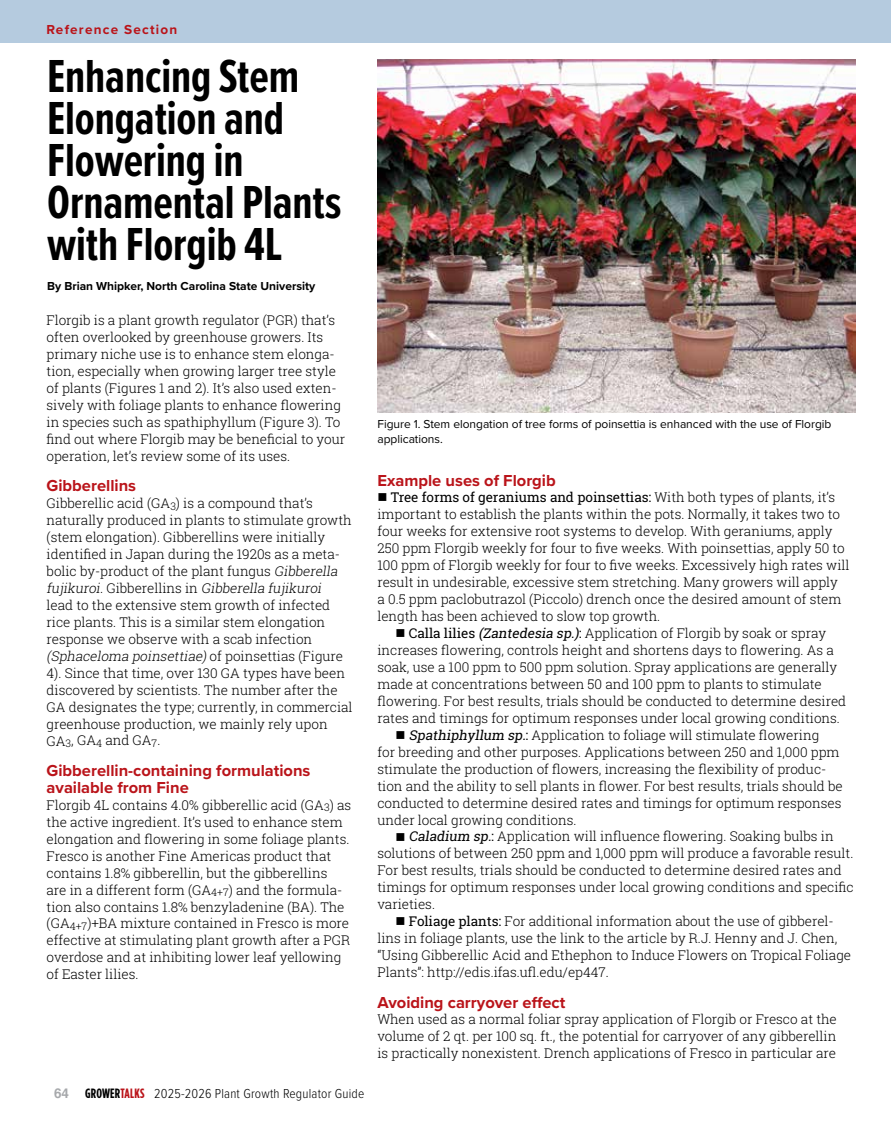
<style>
.page{position:relative;width:891px;height:1134px;background:#fff}
.page>*{position:absolute;margin:0;border:0;box-sizing:border-box;transform-origin:0 0}
.t1{font:700 48px/42px "Proxima Nova Ex Cn";letter-spacing:-.005em;color:#000}
.t2{font:700 16.5px/17px "Proxima Nova";color:#ba141a}
.t3{font:300 13.5px/17px "Roboto Slab";letter-spacing:-.005em;color:#000}
.t4{font:300 13.5px "Proxima Nova Cond";letter-spacing:.015em;color:#000}
.t5{font:700 13.5px "Proxima Nova";letter-spacing:.09em;color:#ba141a}
.t6{font:12px/15px "Proxima Nova";letter-spacing:-.005em;color:#000}
.t7{font:700 12px "Proxima Nova";color:#000}
.s1{font-style:italic}
.s2{font-family:"Helvetica";font-weight:700;color:#a7a9ac}
.s3{font-family:"Gotham Condensed";font-weight:700}
.s4{font-family:"Gotham Condensed";font-weight:700;color:#ba141a}
.s5{font-weight:400}
.s6{font-weight:400;font-style:italic}
</style>
<div class="page">
<div style="left:0;top:0;width:891px;height:42px;background:#b5cbdf"></div>
<img style="left:377px;top:59px;width:479px;height:354px">
<p class="t5" style="left:46px;top:20px;width:132px">Reference Section</p>
<h1 class="t1" style="left:47px;top:54px;width:296px">Enhancing Stem<br>Elongation and<br>Flowering in<br>Ornamental Plants with Florgib 4L</h1>
<p class="t7" style="left:47px;top:277px;width:270px">By Brian Whipker, North Carolina State University</p>
<p class="t3" style="left:47px;top:311px;width:300px">Florgib is a plant growth regulator (PGR) that’s often overlooked by greenhouse growers. Its primary niche use is to enhance stem elonga&shy;tion, especially when growing larger tree style of plants (Figures 1 and 2). It’s also used exten&shy;sively with foliage plants to enhance flowering in species such as spathiphyllum (Figure 3). To find out where Florgib may be beneficial to your operation, let’s review some of its uses.</p>
<p class="t2" style="left:47px;top:477px;width:91px">Gibberellins</p>
<p class="t3" style="left:47px;top:494px;width:308px">Gibberellic acid (GA<sub>3</sub>) is a compound that’s naturally produced in plants to stimulate growth (stem elongation). Gibberellins were initially identified in Japan during the 1920s as a meta&shy;bolic by-product of the plant fungus <span class="s1">Gibberella fujikuroi.</span>G i b b e r e l l i n s i n <span class="s1">Gibberella fujikuroi </span>lead to the extensive stem growth of infected rice plants. This is a similar stem elongation response we observe with a scab infection <span class="s1">(Sphaceloma poinsettiae)</span>o f p o i n s e t t i a s ( F i g u r e 4). Since that time, over 130 GA types have been discovered by scientists. The number after the GA designates the type; currently, in commercial greenhouse production, we mainly rely upon GA<sub>3</sub>, GA<sub>4</sub> and GA<sub>7</sub>.</p>
<p class="t2" style="left:47px;top:762px;width:265px">Gibberellin-containing formulations available from Fine</p>
<p class="t3" style="left:47px;top:796px;width:306px">Florgib 4L contains 4.0% gibberellic acid (GA<sub>3</sub>) as the active ingredient. It’s used to enhance stem elongation and flowering in some foliage plants.<br>Fresco is another Fine Americas product that contains 1.8% gibberellin, but the gibberellins<br>are in a different form (GA<sub>4+7</sub>) and the formula&shy;tion also contains 1.8% benzyladenine (BA). The (GA<sub>4+7</sub>)+BA mixture contained in Fresco is more effective at stimulating plant growth after a PGR overdose and at inhibiting lower leaf yellowing of Easter lilies.</p>
<p class="t4" style="left:54px;top:1083px;width:312px"><span class="s2">64</span> <span class="s3">GROWER</span><span class="s4">TALKS</span> 2025-2026 Plant Growth Regulator Guide</p>
<p class="t6" style="left:377px;top:416px;width:455px">Figure 1. Stem elongation of tree forms of poinsettia is enhanced with the use of Florgib applications.</p>
<p class="t2" style="left:377px;top:471px;width:180px">Example uses of Florgib</p>
<p class="t3" style="left:377px;top:489px;width:474px">■ <span class="s5">Tree forms of geraniums and poinsettias:</span> With both types of plants, it’s important to establish the plants within the pots. Normally, it takes two to four weeks for extensive root systems to develop. With geraniums, apply 250 ppm Florgib weekly for four to five weeks. With poinsettias, apply 50 to 100 ppm of Florgib weekly for four to five weeks. Excessively high rates will result in undesirable, excessive stem stretching. Many growers will apply<br>a 0.5 ppm paclobutrazol (Piccolo) drench once the desired amount of stem length has been achieved to slow top growth.</p>
<p class="t3" style="left:377px;top:624px;width:470px;text-indent:18px">■ <span class="s5">Calla lilies</span> <span class="s6">(Zantedesia sp.)</span><span class="s5">:</span> Application of Florgib by soak or spray increases flowering, controls height and shortens days to flowering. As a soak, use a 100 ppm to 500 ppm solution. Spray applications are generally made at concentrations between 50 and 100 ppm to plants to stimulate flowering. For best results, trials should be conducted to determine desired rates and timings for optimum responses under local growing conditions.</p>
<p class="t3" style="left:377px;top:726px;width:467px;text-indent:18px">■ <span class="s6">Spathiphyllum sp.</span><span class="s5">:</span> Application to foliage will stimulate flowering<br>for breeding and other purposes. Applications between 250 and 1,000 ppm stimulate the production of flowers, increasing the flexibility of produc&shy;tion and the ability to sell plants in flower. For best results, trials should be conducted to determine desired rates and timings for optimum responses under local growing conditions.</p>
<p class="t3" style="left:377px;top:828px;width:478px;text-indent:18px">■ <span class="s6">Caladium sp.</span><span class="s5">:</span> Application will influence flowering. Soaking bulbs in solutions of between 250 ppm and 1,000 ppm will produce a favorable result.<br>For best results, trials should be conducted to determine desired rates and timings for optimum responses under local growing conditions and specific varieties.</p>
<p class="t3" style="left:377px;top:913px;width:475px;text-indent:18px">■ <span class="s5">Foliage plants:</span> For additional information about the use of gibberel&shy;lins in foliage plants, use the link to the article by R.J. Henny and J. Chen, “Using Gibberellic Acid and Ethephon to Induce Flowers on Tropical Foliage Plants”: http://edis.ifas.ufl.edu/ep447.</p>
<p class="t2" style="left:377px;top:993px;width:189px">Avoiding carryover effect</p>
<p class="t3" style="left:377px;top:1011px;width:461px;text-align:justify">When used as a normal foliar spray application of Florgib or Fresco at the volume of 2 qt. per 100 sq. ft., the potential for carryover of any gibberellin is practically nonexistent. Drench applications of Fresco in particular are</p>
</div>
